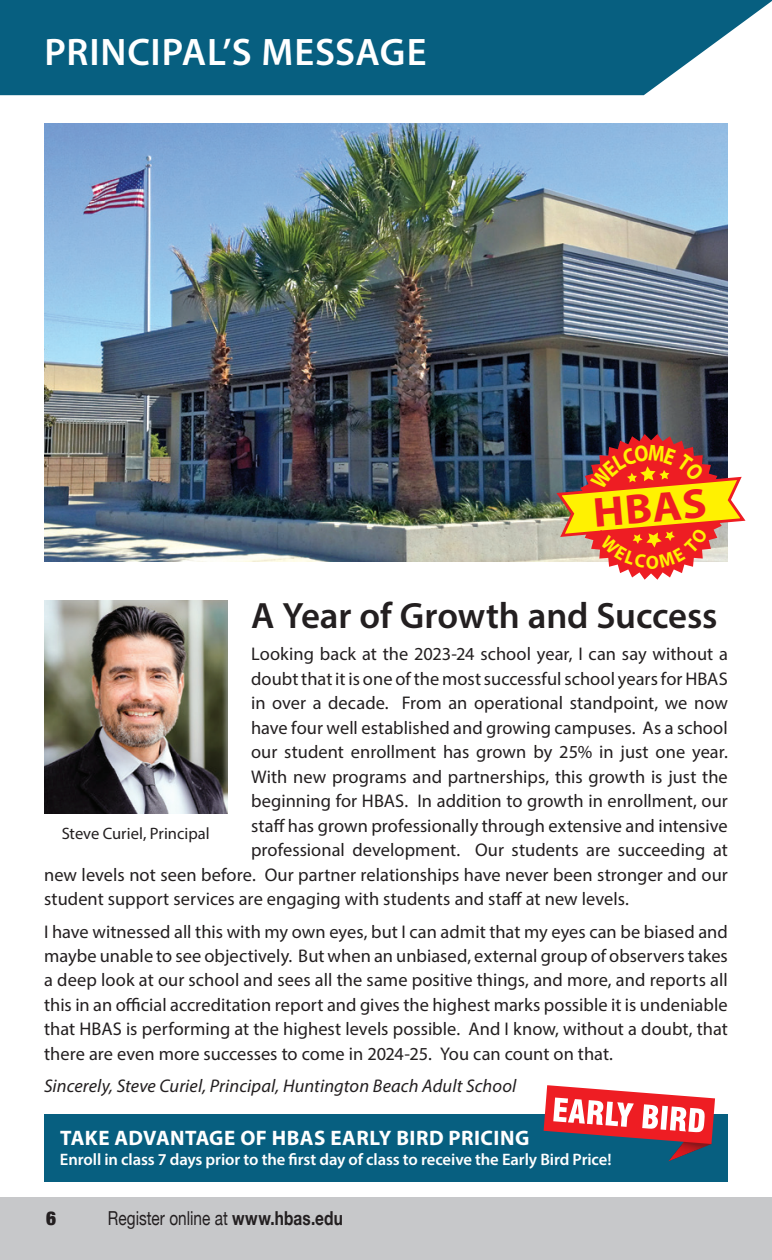
<style>
.page{position:relative;width:772px;height:1260px;background:#fff}
.page>*{position:absolute;margin:0;border:0;box-sizing:border-box;transform-origin:0 0}
.Body_copy{font:700 42.18px "Myriad Pro";color:#ee1d23;scale:1.07 1}
.t1{font:600 38.5px "Myriad Pro";letter-spacing:.02em;color:#fff}
.t2{font:600 36.75px "Myriad Pro";letter-spacing:-.005em;color:#231f20}
.t3{font:700 21px "Myriad Pro";letter-spacing:.02em;color:#fff}
.t4{font:19.25px "Helvetica Neue";color:#231f20;scale:.8 1}
.t5{font:900 condensed 19.25px "Helvetica Neue";color:#231f20}
.President_Letter{font:18.38px/24.5px "Myriad Pro";color:#231f20;text-align:justify}
.President_Letter-2{font:italic 18.38px "Myriad Pro";letter-spacing:.005em;color:#231f20}
.t6{font:600 16.62px "Myriad Pro";letter-spacing:-.005em;color:#fff}
.Body_copy-2{font:16.45px "Myriad Pro";color:#231f20}
.s1{font-weight:700}
</style>
<div class="page">
<img style="left:44px;top:124px;width:684px;height:438px">
<div style="left:0;top:1197px;width:772px;height:63px;background:#c7c8ca"></div>
<svg style="left:0;top:0;width:772px;height:95px;fill:#075f80"></svg>
<img style="left:44px;top:600px;width:183px;height:213px">
<div style="left:44px;top:1114px;width:684px;height:67px;background:#075f80"></div>
<svg style="left:543px;top:1085px;width:172px;height:76px"></svg>
<svg style="left:556px;top:434px;width:189px;height:146px"></svg>
<p class="t1" style="left:44px;top:28px;width:383px">PRINCIPAL’S MESSAGE</p>
<p class="Body_copy" style="left:591px;top:485px;width:108px;rotate:-5deg">HBAS</p>
<p class="t2" style="left:251px;top:592px;width:468px">A Year of Growth and Success</p>
<p class="President_Letter" style="left:251px;top:641px;width:478px">Looking back at the 2023-24 school year, I can say without a</p>
<p class="President_Letter" style="left:251px;top:666px;width:478px">doubt that it is one of the most successful school years for HBAS</p>
<p class="President_Letter" style="left:251px;top:690px;width:478px">in over a decade. From an operational standpoint, we now</p>
<p class="President_Letter" style="left:251px;top:715px;width:478px">have four well established and growing campuses. As a school</p>
<p class="President_Letter" style="left:251px;top:739px;width:478px">our student enrollment has grown by 25% in just one year.</p>
<p class="President_Letter" style="left:251px;top:764px;width:478px">With new programs and partnerships, this growth is just the</p>
<p class="President_Letter" style="left:251px;top:788px;width:478px">beginning for HBAS. In addition to growth in enrollment, our</p>
<p class="President_Letter" style="left:251px;top:813px;width:478px">staff has grown professionally through extensive and intensive</p>
<p class="President_Letter" style="left:251px;top:837px;width:478px">professional development. Our students are succeeding at</p>
<p class="President_Letter" style="left:44px;top:862px;width:685px">new levels not seen before. Our partner relationships have never been stronger and our</p>
<p class="President_Letter" style="left:44px;top:886px;width:586px">student support services are engaging with students and staff at new levels.</p>
<p class="President_Letter" style="left:44px;top:919px;width:685px">I have witnessed all this with my own eyes, but I can admit that my eyes can be biased and maybe unable to see objectively. But when an unbiased, external group of observers takes a deep look at our school and sees all the same positive things, and more, and reports all this in an official accreditation report and gives the highest marks possible it is undeniable that HBAS is performing at the highest levels possible. And I know, without a doubt, that there are even more successes to come in 2024-25. You can count on that.</p>
<p class="President_Letter-2" style="left:44px;top:1075px;width:474px">Sincerely, Steve Curiel, Principal, Huntington Beach Adult School</p>
<p class="Body_copy-2" style="left:62px;top:824px;width:150px">Steve Curiel, Principal</p>
<p class="t3" style="left:60px;top:1125px;width:471px">TAKE ADVANTAGE OF HBAS EARLY BIRD PRICING</p>
<p class="t6" style="left:60px;top:1149px;width:553px">Enroll in class 7 days prior to the first day of class to receive the Early Bird Price!</p>
<p class="t5" style="left:46px;top:1203px;width:12px">6</p>
<p class="t4" style="left:108px;top:1205px;width:295px">Register online at <span class="s1">www.hbas.edu</span></p>
</div>
